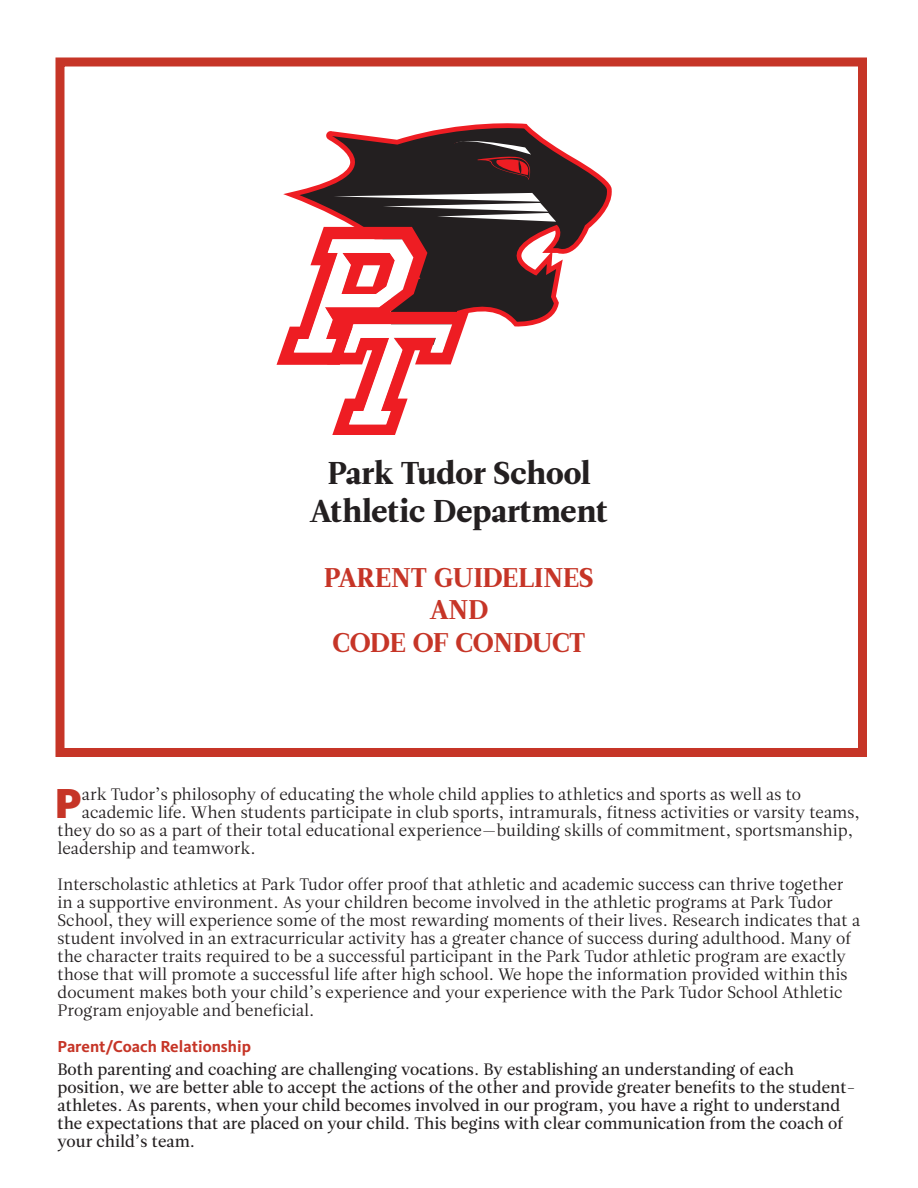
<style>
.page{position:relative;width:918px;height:1188px;background:#fff}
.page>*{position:absolute;margin:0;border:0;box-sizing:border-box;transform-origin:0 0}
.t1{font:900 43.5px "Kievit";color:#c63527}
.t2{font:31.5px "Leitura Roman 4";color:#231f20}
.t3{font:27px "Leitura Roman 4";color:#c63527}
.t4{font:27px "Leitura Roman 4";letter-spacing:-.02em;color:#c63527}
.t5{font:16.5px/18px "Leitura Roman 1";color:#231f20}
.t6{font:16.5px/18px "Leitura Roman 2";color:#231f20}
.t7{font:700 16.5px "Kievit";color:#c63527}
</style>
<div class="page">
<div style="left:56px;top:58px;width:811px;height:699px;background:#fff;border:9px solid #c63527"></div>
<svg style="left:299px;top:124px;width:310px;height:187px"></svg>
<svg style="left:445px;top:139px;width:91px;height:41px;background:#41282a"></svg>
<svg style="left:277px;top:193px;width:279px;height:242px"></svg>
<p class="t2" style="left:328px;top:455px;width:264px">Park Tudor School</p>
<p class="t2" style="left:310px;top:492px;width:300px">Athletic Department</p>
<p class="t3" style="left:324px;top:561px;width:271px">PARENT GUIDELINES</p>
<p class="t3" style="left:430px;top:594px;width:60px">AND</p>
<p class="t4" style="left:333px;top:626px;width:255px">CODE OF CONDUCT</p>
<p class="t1" style="left:54px;top:777px;width:29px">P</p>
<p class="t5" style="left:82px;top:786px;width:721px">ark Tudor’s philosophy of educating the whole child applies to athletics and sports as well as to</p>
<p class="t5" style="left:82px;top:804px;width:780px">academic life. When students participate in club sports, intramurals, fitness activities or varsity teams,</p>
<p class="t5" style="left:57px;top:822px;width:797px">they do so as a part of their total educational experience—building skills of commitment, sportsmanship,</p>
<p class="t5" style="left:57px;top:840px;width:200px">leadership and teamwork.</p>
<p class="t5" style="left:57px;top:876px;width:804px">Interscholastic athletics at Park Tudor offer proof that athletic and academic success can thrive together in a supportive environment. As your children become involved in the athletic programs at Park Tudor School, they will experience some of the most rewarding moments of their lives. Research indicates that a student involved in an extracurricular activity has a greater chance of success during adulthood. Many of the character traits required to be a successful participant in the Park Tudor athletic program are exactly those that will promote a successful life after high school. We hope the information provided within this document makes both your child’s experience and your experience with the Park Tudor School Athletic Program enjoyable and beneficial.</p>
<p class="t7" style="left:57px;top:1037px;width:195px">Parent/Coach Relationship</p>
<p class="t6" style="left:57px;top:1060px;width:800px">Both parenting and coaching are challenging vocations. By establishing an understanding of each position, we are better able to accept the actions of the other and provide greater benefits to the student&shy;athletes. As parents, when your child becomes involved in our program, you have a right to understand the expectations that are placed on your child. This begins with clear communication from the coach of your child’s team.</p>
</div>
